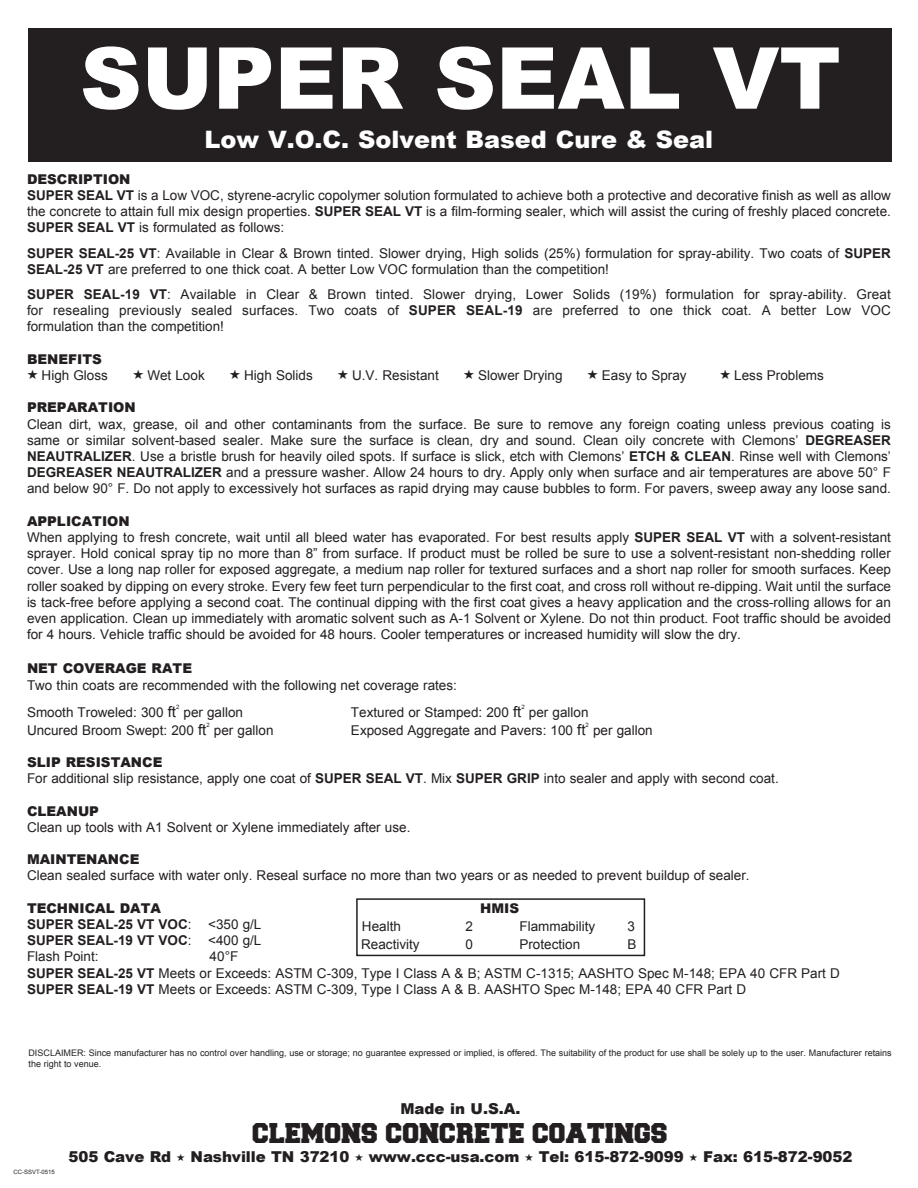
<style>
.page{position:relative;width:918px;height:1188px;background:#fff}
.page>*{position:absolute;margin:0;border:0;box-sizing:border-box;transform-origin:0 0}
.t1{font:900 85.5px "Arial";color:#fff}
.t2{font:900 24px "Arial";color:#fff}
.t3{font:24px "Collegiate Black FLF";color:#231f20}
.t4{font:900 15px "Arial";letter-spacing:-.005em;color:#231f20}
.t5{font:13.5px/16.2px "Arial";color:#231f20;text-align:justify}
.t6{font:900 13.5px "Arial";color:#231f20}
.t7{font:700 13.5px "Arial";color:#231f20}
.t8{font:900 13.35px "Arial";color:#231f20}
.t9{font:9px/10.8px "Arial";color:#231f20}
.t10{font:6px "Arial";color:#231f20}
.s1{font-weight:700}
.s2{font-size:15px}
.s3{font-weight:400}
</style>
<div class="page">
<div style="left:28px;top:28px;width:864px;height:134px;background:#231f20"></div>
<div style="left:356px;top:898px;width:289px;height:58px;border:2px solid #231f20"></div>
<p class="t1" style="left:80px;top:16px;width:762px">SUPER SEAL VT</p>
<p class="t2" style="left:205px;top:122px;width:510px">Low V.O.C. Solvent Based Cure &amp; Seal</p>
<p class="t6" style="left:27px;top:169px;width:105px">DESCRIPTION</p>
<p class="t5" style="left:27px;top:187px;width:865px"><span class="s1">SUPER SEAL VT</span> is a Low VOC, styrene-acrylic copolymer solution formulated to achieve both a protective and decorative finish as well as allow the concrete to attain full mix design properties. <span class="s1">SUPER SEAL VT</span> is a film-forming sealer, which will assist the curing of freshly placed concrete.<br><span class="s1">SUPER SEAL VT</span> is formulated as follows:</p>
<p class="t5" style="left:27px;top:245px;width:865px"><span class="s1">SUPER SEAL-25 VT</span>: Available in Clear &amp; Brown tinted. Slower drying, High solids (25%) formulation for spray-ability. Two coats of <span class="s1">SUPER<br>SEAL-25 VT</span> are preferred to one thick coat. A better Low VOC formulation than the competition!</p>
<p class="t5" style="left:27px;top:286px;width:866px"><span class="s1">SUPER SEAL-19 VT</span>: Available in Clear &amp; Brown tinted. Slower drying, Lower Solids (19%) formulation for spray-ability. Great for resealing previously sealed surfaces. Two coats of <span class="s1">SUPER SEAL-19</span> are preferred to one thick coat. A better Low VOC formulation than the competition!</p>
<p class="t6" style="left:27px;top:349px;width:76px">BENEFITS</p>
<p class="t5" style="left:27px;top:367px;width:82px">★ High Gloss</p>
<p class="t5" style="left:133px;top:367px;width:73px">★ Wet Look</p>
<p class="t5" style="left:230px;top:367px;width:85px">★ High Solids</p>
<p class="t5" style="left:338px;top:367px;width:103px">★ U.V. Resistant</p>
<p class="t5" style="left:464px;top:367px;width:100px">★ Slower Drying</p>
<p class="t5" style="left:587px;top:367px;width:101px">★ Easy to Spray</p>
<p class="t5" style="left:720px;top:367px;width:106px">★ Less Problems</p>
<p class="t6" style="left:27px;top:398px;width:110px">PREPARATION</p>
<p class="t5" style="left:27px;top:416px;width:866px">Clean dirt, wax, grease, oil and other contaminants from the surface. Be sure to remove any foreign coating unless previous coating is same or similar solvent-based sealer. Make sure the surface is clean, dry and sound. Clean oily concrete with Clemons’ <span class="s1">DEGREASER NEAUTRALIZER</span>. Use a bristle brush for heavily oiled spots. If surface is slick, etch with Clemons’ <span class="s1">ETCH &amp; CLEAN</span>. Rinse well with Clemons’ <span class="s1">DEGREASER NEAUTRALIZER</span> and a pressure washer. Allow 24 hours to dry. Apply only when surface and air temperatures are above 50° F and below 90° F. Do not apply to excessively hot surfaces as rapid drying may cause bubbles to form. For pavers, sweep away any loose sand.</p>
<p class="t6" style="left:27px;top:511px;width:104px">APPLICATION</p>
<p class="t5" style="left:27px;top:529px;width:866px">When applying to fresh concrete, wait until all bleed water has evaporated. For best results apply <span class="s1">SUPER SEAL VT</span> with a solvent-resistant sprayer. Hold conical spray tip no more than 8” from surface. If product must be rolled be sure to use a solvent-resistant non-shedding roller cover. Use a long nap roller for exposed aggregate, a medium nap roller for textured surfaces and a short nap roller for smooth surfaces. Keep roller soaked by dipping on every stroke. Every few feet turn perpendicular to the first coat, and cross roll without re-dipping. Wait until the surface is tack-free before applying a second coat. The continual dipping with the first coat gives a heavy application and the cross-rolling allows for an even application. Clean up immediately with aromatic solvent such as A-1 Solvent or Xylene. Do not thin product. Foot traffic should be avoided for 4 hours. Vehicle traffic should be avoided for 48 hours. Cooler temperatures or increased humidity will slow the dry.</p>
<p class="t6" style="left:27px;top:659px;width:167px">NET COVERAGE RATE</p>
<p class="t5" style="left:27px;top:677px;width:431px">Two thin coats are recommended with the following net coverage rates:</p>
<p class="t5" style="left:27px;top:704px;width:151px">Smooth Troweled: 300 <span class="s2">ft</span></p>
<p class="t10" style="left:176px;top:703px;width:5px">2</p>
<p class="t5" style="left:184px;top:704px;width:61px">per gallon</p>
<p class="t5" style="left:351px;top:704px;width:172px">Textured or Stamped: 200 <span class="s2">ft</span></p>
<p class="t10" style="left:521px;top:703px;width:5px">2</p>
<p class="t5" style="left:529px;top:704px;width:61px">per gallon</p>
<p class="t5" style="left:27px;top:722px;width:181px">Uncured Broom Swept: 200 <span class="s2">ft</span></p>
<p class="t10" style="left:206px;top:721px;width:5px">2</p>
<p class="t5" style="left:214px;top:722px;width:61px">per gallon</p>
<p class="t5" style="left:351px;top:722px;width:236px">Exposed Aggregate and Pavers: 100 <span class="s2">ft</span></p>
<p class="t10" style="left:586px;top:721px;width:5px">2</p>
<p class="t5" style="left:593px;top:722px;width:61px">per gallon</p>
<p class="t6" style="left:27px;top:752px;width:137px">SLIP RESISTANCE</p>
<p class="t5" style="left:27px;top:771px;width:753px">For additional slip resistance, apply one coat of <span class="s1">SUPER SEAL VT</span>. Mix <span class="s1">SUPER GRIP</span> into sealer and apply with second coat.</p>
<p class="t6" style="left:27px;top:801px;width:73px">CLEANUP</p>
<p class="t5" style="left:27px;top:819px;width:385px">Clean up tools with A1 Solvent or Xylene immediately after use.</p>
<p class="t6" style="left:27px;top:850px;width:114px">MAINTENANCE</p>
<p class="t5" style="left:27px;top:868px;width:724px">Clean sealed surface with water only. Reseal surface no more than two years or as needed to prevent buildup of sealer.</p>
<p class="t6" style="left:27px;top:898px;width:135px">TECHNICAL DATA</p>
<p class="t7" style="left:27px;top:915px;width:236px">SUPER SEAL-25 VT VOC<span class="s3">: &lt;350 g/L</span></p>
<p class="t7" style="left:27px;top:932px;width:236px">SUPER SEAL-19 VT VOC<span class="s3">: &lt;400 g/L</span></p>
<p class="t5" style="left:27px;top:949px;width:73px">Flash Point:</p>
<p class="t5" style="left:210px;top:949px;width:30px">40°F</p>
<p class="t5" style="left:27px;top:965px;width:814px"><span class="s1">SUPER SEAL-25 VT</span> Meets or Exceeds: ASTM C-309, Type I Class A &amp; B; ASTM C-1315; AASHTO Spec M-148; EPA 40 CFR Part D</p>
<p class="t5" style="left:27px;top:981px;width:721px"><span class="s1">SUPER SEAL-19 VT</span> Meets or Exceeds: ASTM C-309, Type I Class A &amp; B. AASHTO Spec M-148; EPA 40 CFR Part D</p>
<p class="t8" style="left:480px;top:898px;width:40px">HMIS</p>
<p class="t5" style="left:362px;top:918px;width:41px">Health</p>
<p class="t5" style="left:465px;top:918px;width:9px">2</p>
<p class="t5" style="left:519px;top:918px;width:77px">Flammability</p>
<p class="t5" style="left:627px;top:918px;width:9px">3</p>
<p class="t5" style="left:361px;top:936px;width:60px">Reactivity</p>
<p class="t5" style="left:465px;top:936px;width:9px">0</p>
<p class="t5" style="left:519px;top:936px;width:62px">Protection</p>
<p class="t5" style="left:627px;top:936px;width:11px">B</p>
<p class="t9" style="left:28px;top:1048px;width:865px">DISCLAIMER: Since manufacturer has no control over handling, use or storage; no guarantee expressed or implied, is offered. The suitability of the product for use shall be solely up to the user. Manufacturer retains the right to venue.</p>
<p class="t10" style="left:14px;top:1168px;width:43px">CC-SSVT-0515</p>
<p class="t4" style="left:400px;top:1098px;width:122px">Made in U.S.A.</p>
<p class="t3" style="left:253px;top:1123px;width:417px">CLEMONS CONCRETE COATINGS</p>
<p class="t4" style="left:69px;top:1146px;width:785px">505 Cave Rd ★ Nashville TN 37210 ★ www.ccc-usa.com ★ Tel: 615-872-9099 ★ Fax: 615-872-9052</p>
</div>
